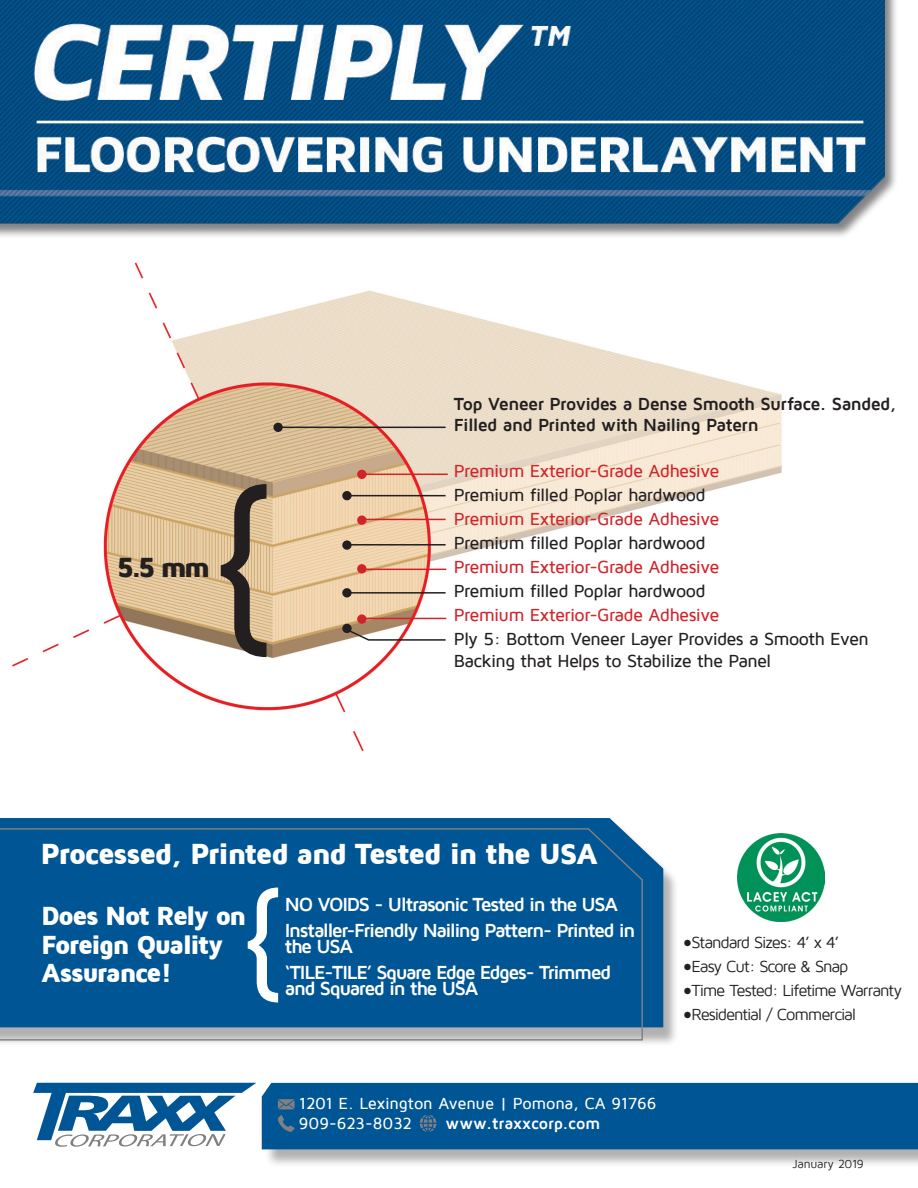
<style>
.page{position:relative;width:918px;height:1188px;background:#fff}
.page>*{position:absolute;margin:0;border:0;box-sizing:border-box;transform-origin:0 0}
.t1{font:214.5px "Maven Pro";color:#231f20}
.t2{font:142.5px "Maven Pro";color:#fff}
.t3{font:900 30px "Maven Pro";letter-spacing:-.055em;color:#fff}
.t4{font:900 28.5px "Maven Pro";color:#231f20}
.t5{font:900 27px/28.5px "Maven Pro";letter-spacing:-.065em;color:#fff}
.t6{font:700 19.5px/16.5px "Maven Pro";letter-spacing:-.075em;color:#fff}
.t7{font:500 18px/21.6px "Maven Pro";letter-spacing:-.035em;color:#231f20}
.t8{font:500 18px "Maven Pro";letter-spacing:-.035em;color:#d1232a}
.t9{font:700 18px/21.6px "Maven Pro";letter-spacing:-.035em;color:#231f20}
.t10{font:16.5px "Maven Pro";letter-spacing:-.065em;color:#231f20}
.t11{font:500 16.5px "Maven Pro";letter-spacing:-.015em;color:#fff}
.t12{font:700 16.5px "Maven Pro";letter-spacing:-.005em;color:#fff}
.t13{font:12px "Maven Pro";letter-spacing:-.025em;color:#231f20}
.s1{font-family:"Lato";font-weight:500}
</style>
<div class="page">
<img style="left:12px;top:262px;width:770px;height:490px">
<img style="left:0;top:0;width:896px;height:237px">
<svg style="left:33px;top:1083px;width:223px;height:64px"></svg>
<div style="left:264px;top:1085px;width:654px;height:83px;background:#231f20;opacity:.35"></div>
<div style="left:262px;top:1083px;width:656px;height:66px;background:#005595"></div>
<div style="left:0;top:822px;width:678px;height:225px;background:#231f20;opacity:.35"></div>
<svg style="left:0;top:818px;width:663px;height:209px;background:#1b67a0"></svg>
<svg style="left:0;top:827px;width:644px;height:214px;background:#0d5b96"></svg>
<img style="left:738px;top:834px;width:87px;height:87px">
<hr style="left:278px;top:427px;width:168px;height:1px;background:#231f20">
<hr style="left:361px;top:474px;width:87px;height:1px;background:#d1232a">
<hr style="left:347px;top:495px;width:99px;height:1px;background:#231f20">
<hr style="left:347px;top:544px;width:99px;height:2px;background:#231f20">
<hr style="left:347px;top:592px;width:99px;height:2px;background:#231f20">
<hr style="left:364px;top:519px;width:82px;height:1px;background:#d1232a">
<hr style="left:364px;top:569px;width:82px;height:1px;background:#d1232a">
<hr style="left:365px;top:618px;width:81px;height:1px;background:#d1232a">
<svg style="left:347px;top:629px;width:100px;height:12px"></svg>
<div style="left:273px;top:423px;width:10px;height:9px;background:#231f20;border-radius:50%"></div>
<div style="left:342px;top:491px;width:10px;height:9px;background:#231f20;border-radius:50%"></div>
<div style="left:357px;top:470px;width:10px;height:9px;background:#d1232a;border-radius:50%"></div>
<div style="left:357px;top:516px;width:10px;height:9px;background:#d1232a;border-radius:50%"></div>
<div style="left:357px;top:564px;width:10px;height:9px;background:#d1232a;border-radius:50%"></div>
<svg style="left:357px;top:614px;width:10px;height:10px"></svg>
<svg style="left:342px;top:540px;width:10px;height:10px"></svg>
<div style="left:342px;top:588px;width:10px;height:10px;background:#231f20;border-radius:50%"></div>
<div style="left:342px;top:624px;width:10px;height:9px;background:#231f20;border-radius:50%"></div>
<p class="t4" style="left:117px;top:552px;width:95px">5.5 mm</p>
<p class="t1" style="left:201px;top:449px;width:82px">{</p>
<p class="t9" style="left:454px;top:393px;width:444px">Top Veneer Provides a Dense Smooth Surface. Sanded,<br>Filled and Printed with Nailing Patern</p>
<p class="t8" style="left:454px;top:461px;width:267px">Premium Exterior-Grade Adhesive</p>
<p class="t7" style="left:454px;top:484px;width:253px">Premium filled Poplar hardwood</p>
<p class="t8" style="left:454px;top:509px;width:267px">Premium Exterior-Grade Adhesive</p>
<p class="t7" style="left:454px;top:532px;width:253px">Premium filled Poplar hardwood</p>
<p class="t8" style="left:454px;top:557px;width:267px">Premium Exterior-Grade Adhesive</p>
<p class="t7" style="left:454px;top:580px;width:253px">Premium filled Poplar hardwood</p>
<p class="t8" style="left:454px;top:605px;width:267px">Premium Exterior-Grade Adhesive</p>
<p class="t7" style="left:454px;top:628px;width:417px">Ply 5: Bottom Veneer Layer Provides a Smooth Even<br>Backing that Helps to Stabilize the Panel</p>
<p class="t3" style="left:41px;top:838px;width:559px">Processed, Printed and Tested in the USA</p>
<p class="t5" style="left:41px;top:902px;width:207px">Does Not Rely on<br>Foreign Quality<br>Assurance!</p>
<p class="t2" style="left:235px;top:864px;width:55px">{</p>
<p class="t6" style="left:285px;top:897px;width:335px">NO VOIDS - Ultrasonic Tested in the USA</p>
<p class="t6" style="left:285px;top:922px;width:352px">Installer-Friendly Nailing Pattern- Printed in the USA</p>
<p class="t6" style="left:285px;top:964px;width:328px">‘TILE-TILE’ Square Edge Edges- Trimmed and Squared in the USA</p>
<p class="t10" style="left:683px;top:934px;width:158px"><span class="s1">•</span>Standard Sizes: 4’ x 4’</p>
<p class="t10" style="left:683px;top:958px;width:167px"><span class="s1">•</span>Easy Cut: Score &amp; Snap</p>
<p class="t10" style="left:683px;top:982px;width:221px"><span class="s1">•</span>Time Tested: Lifetime Warranty</p>
<p class="t10" style="left:683px;top:1006px;width:175px"><span class="s1">•</span>Residential / Commercial</p>
<p class="t11" style="left:299px;top:1095px;width:359px">1201 E. Lexington Avenue | Pomona, CA 91766</p>
<p class="t11" style="left:299px;top:1115px;width:115px">909-623-8032</p>
<p class="t12" style="left:446px;top:1115px;width:156px">www.traxxcorp.com</p>
<p class="t13" style="left:793px;top:1157px;width:73px">January 2019</p>
</div>
